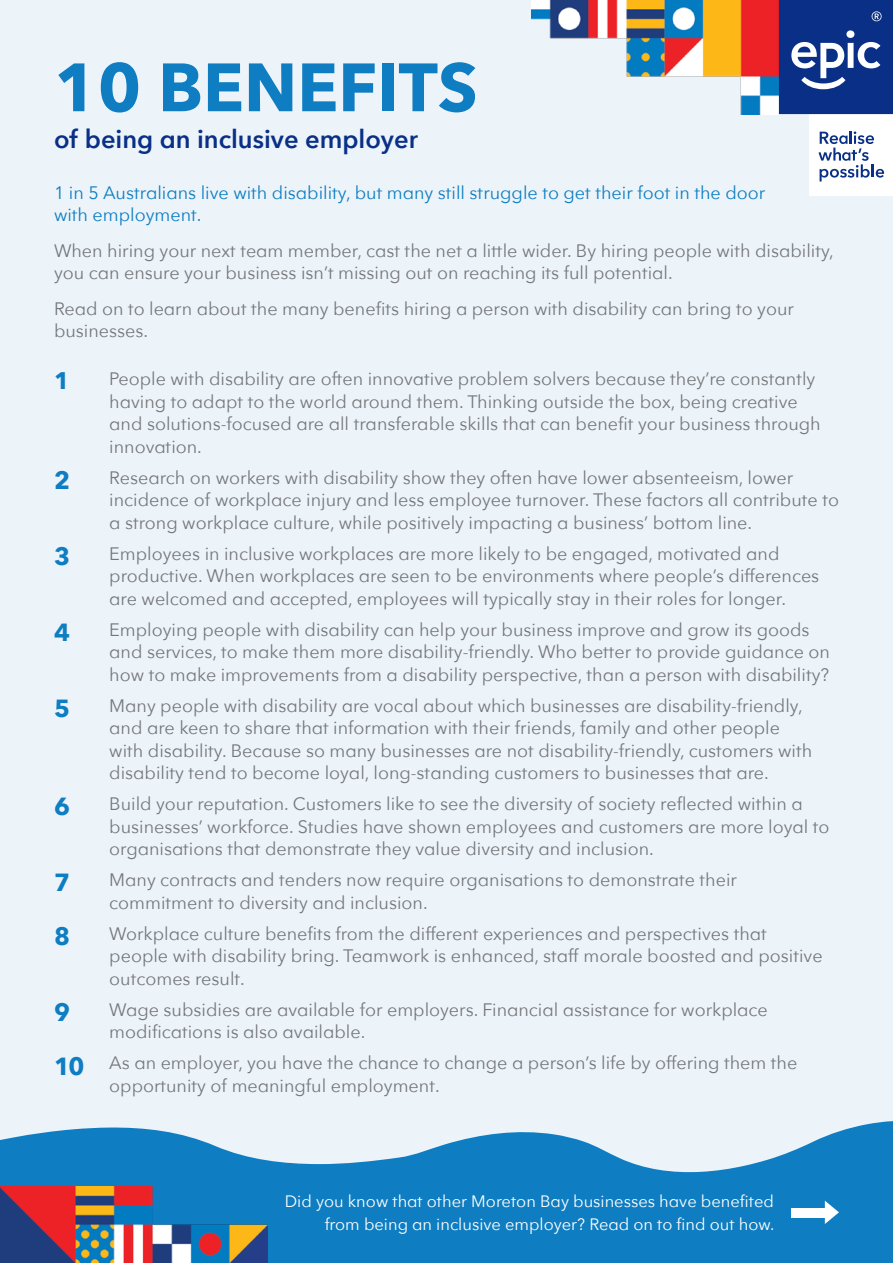
<style>
.page{position:relative;width:893px;height:1263px;background:#ecf4fa}
.page>*{position:absolute;margin:0;border:0;box-sizing:border-box;transform-origin:0 0}
.t1{font:700 67.5px "EPIC Avenir Next";color:#0e7dc1}
.t2{font:600 25.5px "EPIC Avenir Next";color:#092f87}
.t3{font:700 24.75px/53.8px "EPIC Avenir Next";color:#0e7dc1}
.t4{font:700 24px "EPIC Avenir Next";color:#0e7dc1}
.t5{font:18px/22.5px "EPIC Avenir Next";color:#76777b}
.t6{font:18px/22.5px "EPIC Avenir Next";color:#0e7dc1}
.t7{font:16.5px/22.5px "EPIC Avenir Next";color:#fff;text-align:right}
</style>
<div class="page">
<svg style="left:0;top:1121px;width:893px;height:142px;fill:#0e7dc1"></svg>
<div style="left:810px;top:114px;width:83px;height:82px;background:#fff"></div>
<img style="left:531px;top:0;width:248px;height:114px">
<svg style="left:779px;top:0;width:114px;height:114px;background:#274895"></svg>
<svg style="left:819px;top:131px;width:65px;height:50px"></svg>
<div style="left:791px;top:1208px;width:34px;height:10px;background:#fff"></div>
<svg style="left:825px;top:1200px;width:14px;height:24px"></svg>
<img style="left:0;top:1187px;width:267px;height:76px">
<h1 class="t1" style="left:54px;top:46px;width:425px">10 BENEFITS</h1>
<h2 class="t2" style="left:54px;top:124px;width:365px">of being an inclusive employer</h2>
<p class="t6" style="left:54px;top:181px;width:713px">1 in 5 Australians live with disability, but many still struggle to get their foot in the door with employment.</p>
<p class="t5" style="left:54px;top:239px;width:781px">When hiring your next team member, cast the net a little wider. By hiring people with disability, you can ensure your business isn’t missing out on reaching its full potential.</p>
<p class="t5" style="left:54px;top:297px;width:741px">Read on to learn about the many benefits hiring a person with disability can bring to your businesses.</p>
<p class="t5" style="left:109px;top:367px;width:713px">People with disability are often innovative problem solvers because they’re constantly having to adapt to the world around them. Thinking outside the box, being creative and solutions-focused are all transferable skills that can benefit your business through innovation.</p>
<p class="t5" style="left:109px;top:466px;width:731px">Research on workers with disability show they often have lower absenteeism, lower incidence of workplace injury and less employee turnover. These factors all contribute to a strong workplace culture, while positively impacting a business’ bottom line.</p>
<p class="t5" style="left:109px;top:542px;width:711px">Employees in inclusive workplaces are more likely to be engaged, motivated and productive. When workplaces are seen to be environments where people’s differences are welcomed and accepted, employees will typically stay in their roles for longer.</p>
<p class="t5" style="left:109px;top:618px;width:722px">Employing people with disability can help your business improve and grow its goods and services, to make them more disability-friendly. Who better to provide guidance on how to make improvements from a disability perspective, than a person with disability?</p>
<p class="t5" style="left:109px;top:694px;width:704px">Many people with disability are vocal about which businesses are disability-friendly, and are keen to share that information with their friends, family and other people with disability. Because so many businesses are not disability-friendly, customers with disability tend to become loyal, long-standing customers to businesses that are.</p>
<p class="t5" style="left:109px;top:792px;width:722px">Build your reputation. Customers like to see the diversity of society reflected within a businesses’ workforce. Studies have shown employees and customers are more loyal to organisations that demonstrate they value diversity and inclusion.</p>
<p class="t5" style="left:109px;top:868px;width:629px">Many contracts and tenders now require organisations to demonstrate their commitment to diversity and inclusion.</p>
<p class="t5" style="left:109px;top:922px;width:715px">Workplace culture benefits from the different experiences and perspectives that people with disability bring. Teamwork is enhanced, staff morale boosted and positive outcomes result.</p>
<p class="t5" style="left:109px;top:998px;width:660px">Wage subsidies are available for employers. Financial assistance for workplace modifications is also available.</p>
<p class="t5" style="left:109px;top:1051px;width:690px">As an employer, you have the chance to change a person’s life by offering them the opportunity of meaningful employment.</p>
<h3 class="t4" style="left:54px;top:366px;width:17px">1</h3>
<h3 class="t3" style="left:54px;top:453px;width:17px">2</h3>
<h3 class="t3" style="left:54px;top:529px;width:17px">3</h3>
<h3 class="t3" style="left:54px;top:605px;width:17px">4</h3>
<h3 class="t3" style="left:54px;top:681px;width:17px">5</h3>
<h3 class="t3" style="left:54px;top:779px;width:17px">6</h3>
<h3 class="t3" style="left:54px;top:855px;width:17px">7<br>8</h3>
<h3 class="t3" style="left:54px;top:986px;width:32px;line-height:53.4px">9<br>10</h3>
<p class="t7" style="left:285px;top:1190px;width:491px">Did you know that other Moreton Bay businesses have benefited from being an inclusive employer? Read on to find out how.</p>
</div>
